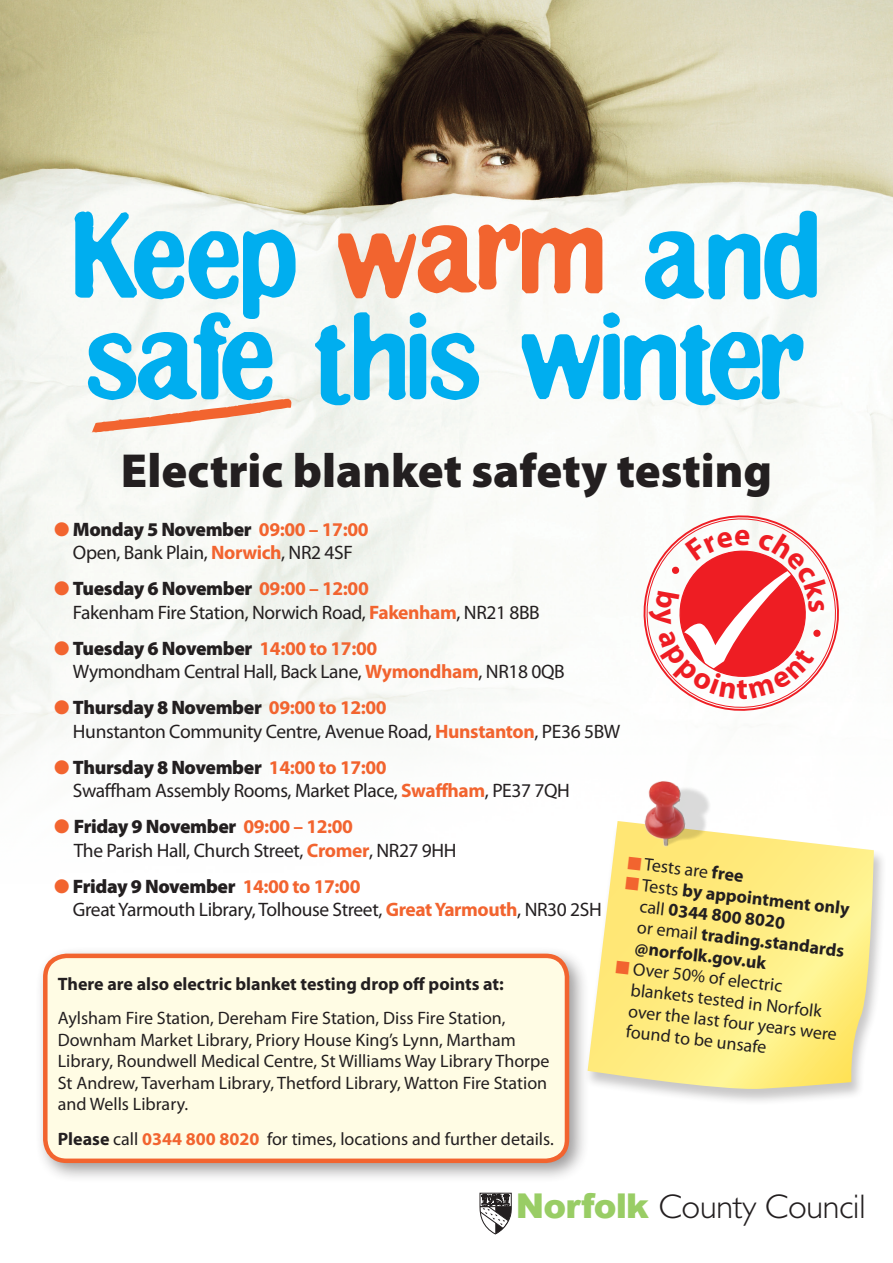
<style>
.page{position:relative;width:893px;height:1263px;background:#fff}
.page>*{position:absolute;margin:0;border:0;box-sizing:border-box;transform-origin:0 0}
.t1{font:84px/100.8px "Clingy";letter-spacing:.025em;color:#00aeef}
.t2{font:900 48px "Myriad Pro";color:#231f20}
.t3{font:300 34.2px "Humanist 521 BT";color:#231f20}
.t4{font:700 30.6px "Myriad Pro";color:#ee1d23}
.t5{font:19.5px/23.4px "Myriad Pro";letter-spacing:-.02em;color:#231f20}
.t6{font:18px/21.6px "Myriad Pro";color:#231f20}
.t7{font:700 18px/20.9px "Myriad Pro";color:#231f20}
.s1{color:#f2642f}
.s2{font-weight:900}
.s3{font-weight:700;color:#f2642f}
.s4{font-weight:700}
.s5{font-weight:400}
.s6{font-family:"Arial";font-weight:900;color:#99cd65}
</style>
<div class="page">
<img style="left:0;top:0;width:893px;height:765px">
<svg style="left:480px;top:1193px;width:31px;height:41px"></svg>
<svg style="left:90px;top:398px;width:204px;height:35px"></svg>
<div style="left:581px;top:819px;width:304px;height:285px;background:#231f20;opacity:.25"></div>
<svg style="left:588px;top:850px;width:286px;height:241px;background:#fcec8c"></svg>
<img style="left:607px;top:754px;width:119px;height:116px">
<svg style="left:629px;top:500px;width:225px;height:223px"></svg>
<svg style="left:633px;top:505px;width:216px;height:215px"></svg>
<div style="left:34px;top:945px;width:555px;height:237px;background:#231f20;opacity:.45"></div>
<div style="left:45px;top:956px;width:522px;height:205px;background:#fffce4;border-radius:21px"></div>
<div style="left:43px;top:954px;width:526px;height:209px;border:4px solid #f2642f;border-radius:21px"></div>
<svg style="left:649px;top:530px;width:180px;height:169px"></svg>
<p class="t1" style="left:75px;top:220px;width:745px">Keep <span class="s1">warm</span> and safe this winter</p>
<p class="t2" style="left:121px;top:443px;width:653px">Electric blanket safety testing</p>
<p class="t5" style="left:54px;top:517px;width:316px;text-align:center"><span class="s1">●</span> <span class="s2">Monday 5 November</span> <span class="s3">09:00 – 17:00<br></span>Open, Bank Plain, <span class="s3">Norwich</span>, NR2 4SF</p>
<p class="t5" style="left:73px;top:577px;width:468px;text-indent:-19px"><span class="s1">●</span> <span class="s2">Tuesday 6 November</span> <span class="s3">09:00 – 12:00<br></span>Fakenham Fire Station, Norwich Road, <span class="s3">Fakenham</span>, NR21 8BB</p>
<p class="t5" style="left:73px;top:636px;width:493px;text-indent:-19px"><span class="s1">●</span> <span class="s2">Tuesday 6 November</span> <span class="s3">14:00 to 17:00<br></span>Wymondham Central Hall, Back Lane, <span class="s3">Wymondham</span>, NR18 0QB</p>
<p class="t5" style="left:73px;top:696px;width:549px;text-indent:-19px"><span class="s1">●</span> <span class="s2">Thursday 8 November</span> <span class="s3">09:00 to 12:00<br></span>Hunstanton Community Centre, Avenue Road, <span class="s3">Hunstanton</span>, PE36 5BW</p>
<p class="t5" style="left:73px;top:755px;width:498px;text-indent:-19px"><span class="s1">●</span> <span class="s2">Thursday 8 November</span> <span class="s3">14:00 to 17:00<br></span>Swaffham Assembly Rooms, Market Place, <span class="s3">Swaffham</span>, PE37 7QH</p>
<p class="t5" style="left:74px;top:815px;width:384px;text-indent:-20px"><span class="s1">●</span> <span class="s2">Friday 9 November</span> <span class="s3">09:00 – 12:00<br></span>The Parish Hall, Church Street, <span class="s3">Cromer</span>, NR27 9HH</p>
<p class="t5" style="left:73px;top:874px;width:530px;text-indent:-19px"><span class="s1">●</span> <span class="s2">Friday 9 November</span> <span class="s3">14:00 to 17:00<br></span>Great Yarmouth Library, Tolhouse Street, <span class="s3">Great Yarmouth</span>, NR30 2SH</p>
<p class="t4" style="left:734px;top:515px;width:18px">e</p>
<p class="t6" style="left:629px;top:852px;width:118px;rotate:6deg"><span class="s1">■</span> Tests are <span class="s4">free</span></p>
<p class="t7" style="left:642px;top:875px;width:211px;text-indent:-16px;rotate:6deg"><span class="s1">■</span> <span class="s5">Tests</span> by appointment only <span class="s5">call</span> 0344 800 8020<br><span class="s5">or email</span> trading.standards @norfolk.gov.uk</p>
<p class="t6" style="left:634px;top:959px;width:211px;line-height:21px;text-indent:-17px;rotate:6deg"><span class="s1">■</span> Over 50% of electric blankets tested in Norfolk over the last four years were found to be unsafe</p>
<p class="t7" style="left:58px;top:973px;width:447px">There are also electric blanket testing drop off points at:</p>
<p class="t6" style="left:58px;top:1007px;width:493px">Aylsham Fire Station, Dereham Fire Station, Diss Fire Station, Downham Market Library, Priory House King’s Lynn, Martham Library, Roundwell Medical Centre, St Williams Way Library Thorpe St Andrew, Taverham Library, Thetford Library, Watton Fire Station and Wells Library.</p>
<p class="t6" style="left:58px;top:1127px;width:497px"><span class="s4">Please</span> call <span class="s3">0344 800 8020</span> for times, locations and further details.</p>
<p class="t3" style="left:516px;top:1185px;width:351px"><span class="s6">Norfolk</span> County Council</p>
</div>
